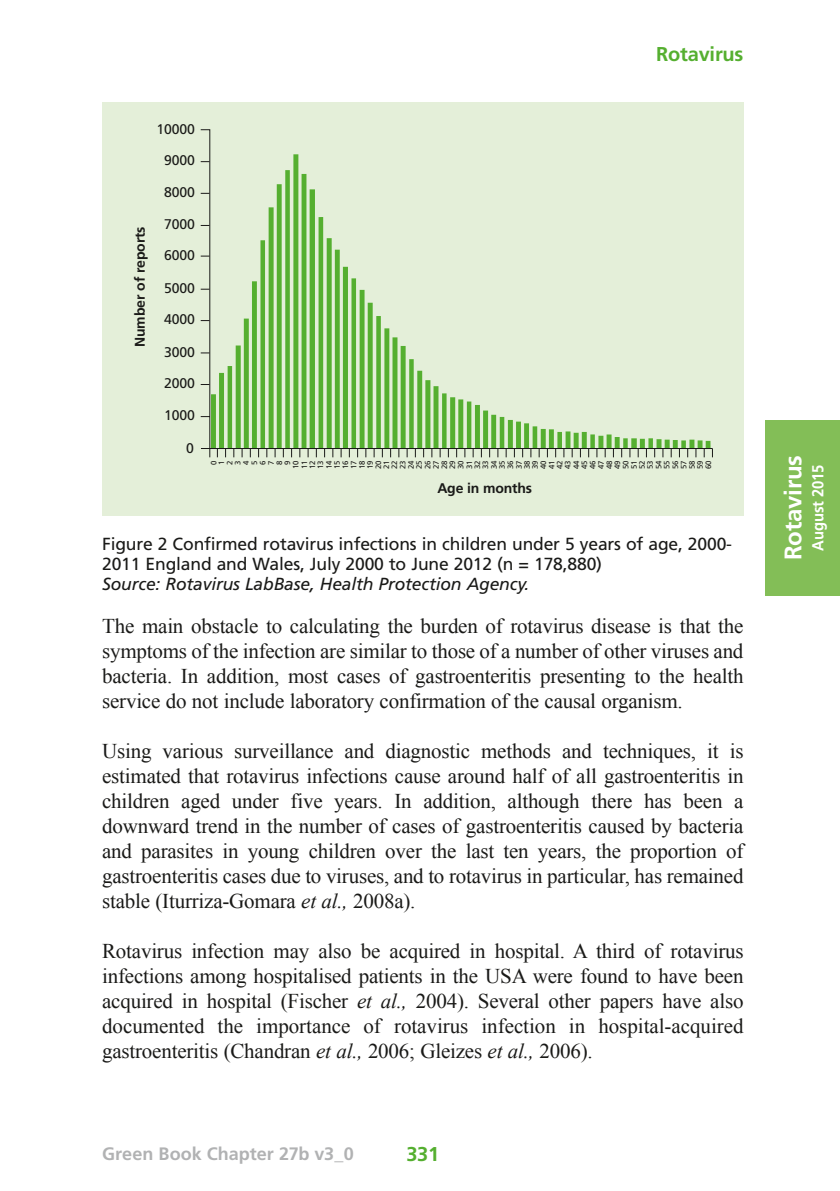
<style>
.page{position:relative;width:840px;height:1191px;background:#fff}
.page>*{position:absolute;margin:0;border:0;box-sizing:border-box;transform-origin:0 0}
.t1{font:700 24px "Frutiger";letter-spacing:-.01em;color:#fff}
.t2{font:21px/25px "Times New Roman";letter-spacing:-.01em;color:#1a1a18;text-align:justify}
.t3{font:700 20px "Frutiger";letter-spacing:-.01em;color:#55af30}
.t4{font:700 18px "Frutiger";color:#b1b2b3}
.Captions{font:17.6px/20px "Frutiger";letter-spacing:-.01em;color:#1a1a18}
.Captions-2{font:italic 17.6px "Frutiger";letter-spacing:-.01em;color:#1a1a18}
.t5{font:700 16px "Frutiger";letter-spacing:-.01em;color:#fff;scale:.93 1}
.t6{font:14px "Frutiger";letter-spacing:-.01em;color:#1a1a18}
.t7{font:700 14px "Frutiger";letter-spacing:-.01em;color:#1a1a18}
.t8{font:7.8px/8.2px "Frutiger";letter-spacing:-.01em;color:#1a1a18;text-align:center}
.s1{font-style:italic}
</style>
<div class="page">
<div style="left:765px;top:420px;width:74px;height:175px;background:#83be57"></div>
<div style="left:102px;top:102px;width:641px;height:413px;background:#e4efd9"></div>
<svg style="left:200px;top:129px;width:511px;height:329px"></svg>
<p class="t3" style="left:655px;top:42px;width:89px">Rotavirus</p>
<p class="t7" style="left:131px;top:347px;width:122px;rotate:-90deg">Number of reports</p>
<p class="t6" style="left:156px;top:121px;width:40px">10000</p>
<p class="t6" style="left:164px;top:152px;width:32px">9000</p>
<p class="t6" style="left:164px;top:184px;width:32px">8000</p>
<p class="t6" style="left:164px;top:216px;width:32px">7000</p>
<p class="t6" style="left:164px;top:247px;width:32px">6000</p>
<p class="t6" style="left:164px;top:280px;width:32px">5000</p>
<p class="t6" style="left:164px;top:311px;width:32px">4000</p>
<p class="t6" style="left:164px;top:343px;width:32px">3000</p>
<p class="t6" style="left:164px;top:375px;width:32px">2000</p>
<p class="t6" style="left:164px;top:407px;width:32px">1000</p>
<p class="t6" style="left:186px;top:439px;width:9px">0</p>
<p class="t8" style="left:209px;top:469px;width:10px;rotate:-90deg">0<br>1<br>2<br>3<br>4<br>5<br>6<br>7<br>8<br>9<br>10<br>11<br>12<br>13<br>14<br>15<br>16<br>17<br>18<br>19<br>20<br>21<br>22<br>23<br>24<br>25<br>26<br>27<br>28<br>29<br>30<br>31<br>32<br>33<br>34<br>35<br>36<br>37<br>38<br>39<br>40<br>41<br>42<br>43<br>44<br>45<br>46<br>47<br>48<br>49<br>50<br>51<br>52<br>53<br>54<br>55<br>56<br>57<br>58<br>59<br>60</p>
<p class="t7" style="left:437px;top:479px;width:96px">Age in months</p>
<p class="Captions" style="left:102px;top:533px;width:631px">Figure 2 Confirmed rotavirus infections in children under 5 years of age, 2000-<br>2011 England and Wales, July 2000 to June 2012 (n = 178,880)</p>
<p class="Captions-2" style="left:102px;top:573px;width:428px">Source: Rotavirus LabBase, Health Protection Agency.</p>
<p class="t2" style="left:102px;top:613px;width:642px">The main obstacle to calculating the burden of rotavirus disease is that the symptoms of the infection are similar to those of a number of other viruses and bacteria. In addition, most cases of gastroenteritis presenting to the health service do not include laboratory confirmation of the causal organism.</p>
<p class="t2" style="left:102px;top:738px;width:642px">Using various surveillance and diagnostic methods and techniques, it is estimated that rotavirus infections cause around half of all gastroenteritis in children aged under five years. In addition, although there has been a downward trend in the number of cases of gastroenteritis caused by bacteria and parasites in young children over the last ten years, the proportion of gastroenteritis cases due to viruses, and to rotavirus in particular, has remained stable (Iturriza-Gomara <span class="s1">et al.,</span> 2008a).</p>
<p class="t2" style="left:102px;top:938px;width:642px">Rotavirus infection may also be acquired in hospital. A third of rotavirus infections among hospitalised patients in the USA were found to have been acquired in hospital (Fischer <span class="s1">et al.,</span> 2004). Several other papers have also documented the importance of rotavirus infection in hospital-acquired gastroenteritis (Chandran <span class="s1">et al.,</span> 2006; Gleizes <span class="s1">et al.,</span> 2006).</p>
<p class="t4" style="left:102px;top:1142px;width:253px">Green Book Chapter 27b v3_0</p>
<p class="t3" style="left:406px;top:1142px;width:34px">331</p>
<p class="t1" style="left:778px;top:560px;width:106px;rotate:-90deg">Rotavirus</p>
<p class="t5" style="left:808px;top:551px;width:95px;rotate:-90deg">August 2015</p>
</div>
